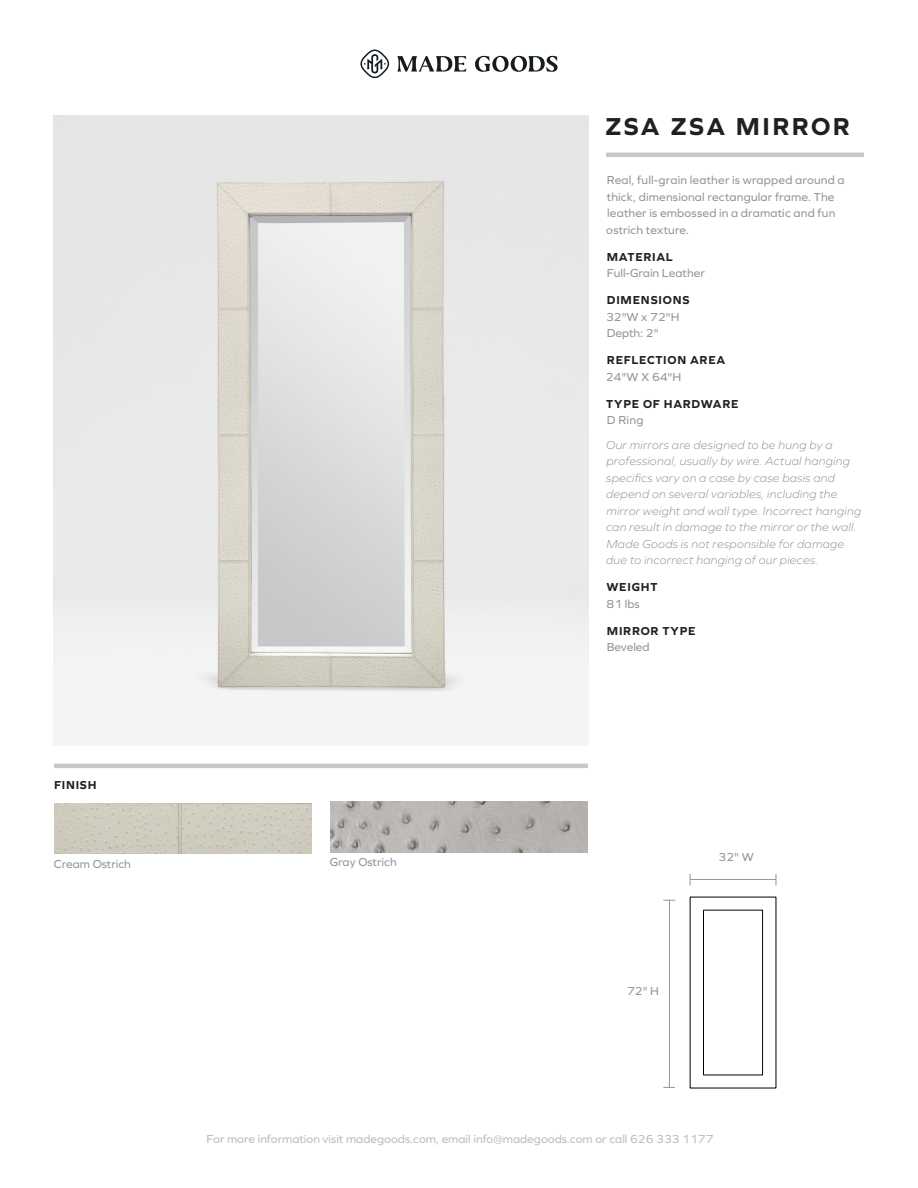
<style>
.page{position:relative;width:918px;height:1188px;background:#fff}
.page>*{position:absolute;margin:0;border:0;box-sizing:border-box;transform-origin:0 0}
.t1{font:700 25.5px "Graphie";letter-spacing:.095em;color:#231f20}
.t2{font:italic 300 12px/16.5px "Graphie";letter-spacing:.025em;color:#939598}
.t3{font:12px/16.5px "Graphie";letter-spacing:.01em;color:#939598}
.t4{font:12px "Graphie";color:#bcbdc0}
.t5{font:700 12px "Graphie";letter-spacing:.06em;color:#231f20}
</style>
<div class="page">
<hr style="left:606px;top:153px;width:258px;height:4px;background:#c7c8ca">
<svg style="left:397px;top:56px;width:161px;height:16px"></svg>
<svg style="left:360px;top:50px;width:29px;height:28px"></svg>
<hr style="left:669px;top:900px;width:1px;height:187px;background:#939598">
<svg style="left:663px;top:1087px;width:12px;height:1px"></svg>
<hr style="left:690px;top:879px;width:86px;height:1px;background:#939598">
<svg style="left:776px;top:874px;width:1px;height:12px"></svg>
<hr style="left:54px;top:764px;width:534px;height:4px;background:#c7c8ca">
<img style="left:54px;top:803px;width:258px;height:51px">
<img style="left:54px;top:116px;width:534px;height:629px">
<svg style="left:689px;top:896px;width:88px;height:193px"></svg>
<img style="left:330px;top:802px;width:258px;height:50px">
<h1 class="t1" style="left:605px;top:111px;width:246px">ZSA ZSA MIRROR</h1>
<p class="t5" style="left:54px;top:778px;width:44px">FINISH</p>
<p class="t3" style="left:54px;top:855px;width:79px">Cream Ostrich</p>
<p class="t3" style="left:330px;top:853px;width:68px">Gray Ostrich</p>
<p class="t3" style="left:606px;top:172px;width:240px">Real, full-grain leather is wrapped around a thick, dimensional rectangular frame. The leather is embossed in a dramatic and fun ostrich texture.</p>
<p class="t5" style="left:607px;top:250px;width:67px">MATERIAL</p>
<p class="t3" style="left:607px;top:265px;width:99px">Full-Grain Leather</p>
<p class="t5" style="left:607px;top:293px;width:84px">DIMENSIONS</p>
<p class="t3" style="left:606px;top:308px;width:75px">32"W x 72"H<br>Depth: 2"</p>
<p class="t5" style="left:607px;top:353px;width:120px">REFLECTION AREA</p>
<p class="t3" style="left:606px;top:368px;width:77px">24"W X 64"H</p>
<p class="t5" style="left:606px;top:397px;width:134px">TYPE OF HARDWARE</p>
<p class="t3" style="left:607px;top:412px;width:38px">D Ring</p>
<p class="t2" style="left:606px;top:436px;width:257px">Our mirrors are designed to be hung by a professional, usually by wire. Actual hanging specifics vary on a case by case basis and depend on several variables, including the mirror weight and wall type. Incorrect hanging can result in damage to the mirror or the wall.<br>Made Goods is not responsible for damage due to incorrect hanging of our pieces.</p>
<p class="t5" style="left:607px;top:580px;width:52px">WEIGHT</p>
<p class="t3" style="left:607px;top:595px;width:35px">81 lbs</p>
<p class="t5" style="left:607px;top:624px;width:90px">MIRROR TYPE</p>
<p class="t3" style="left:607px;top:639px;width:44px">Beveled</p>
<p class="t3" style="left:627px;top:982px;width:33px">72" H</p>
<p class="t3" style="left:719px;top:848px;width:37px">32" W</p>
<p class="t4" style="left:207px;top:1132px;width:508px">For more information visit madegoods.com, email info@madegoods.com or call 626 333 1177</p>
</div>
